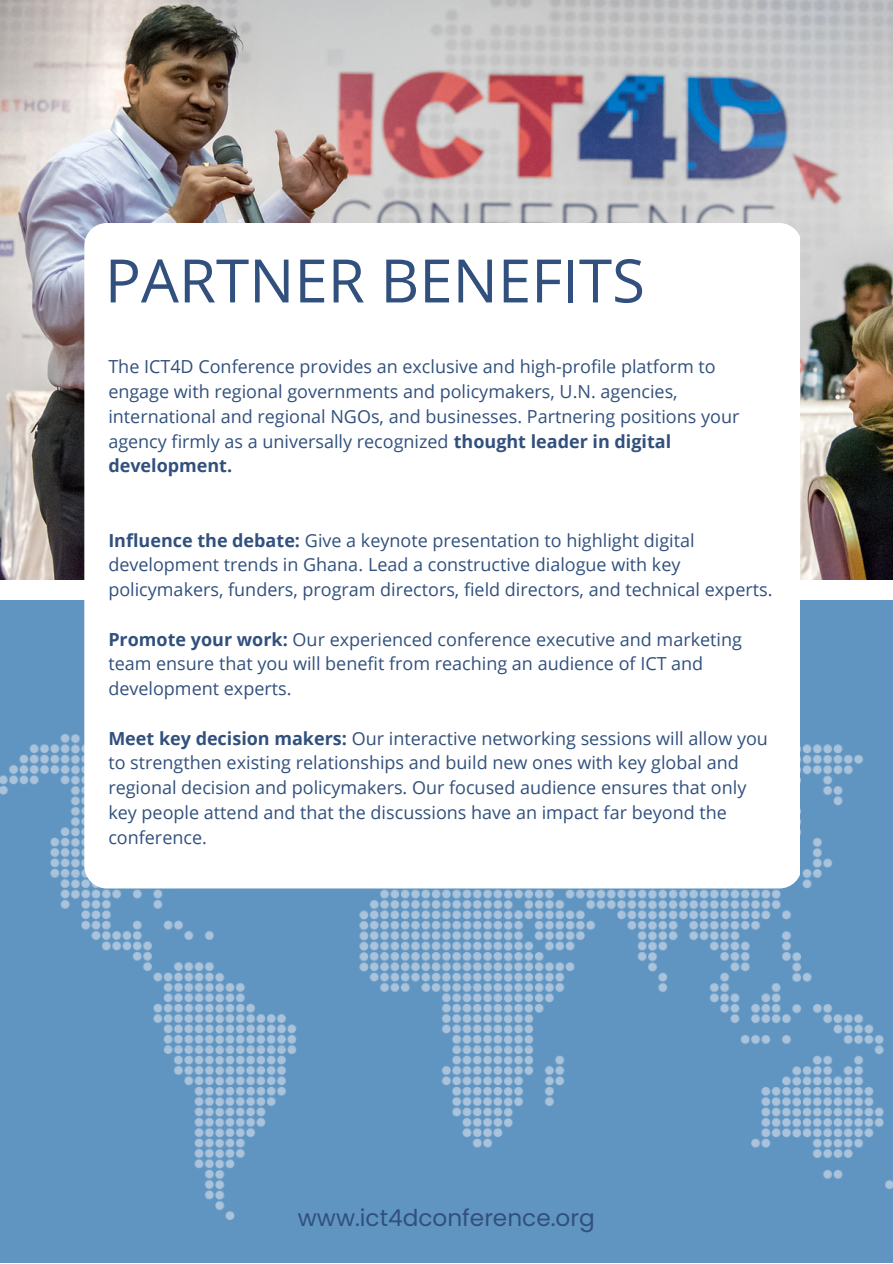
<style>
.page{position:relative;width:893px;height:1264px;background:#fff}
.page>*{position:absolute;margin:0;border:0;box-sizing:border-box;transform-origin:0 0}
.t1{font:60px "Open Sans";color:#31507d}
.t2{font:23.25px "Poppins";color:#31507d}
.t3{font:18px/24.8px "Open Sans";color:#31507d}
.s1{font-weight:700}
</style>
<div class="page">
<div style="left:0;top:0;width:892px;height:1262px;background:#6095c2"></div>
<div style="left:0;top:579px;width:892px;height:21px;background:#fff"></div>
<img style="left:0;top:0;width:892px;height:579px">
<img style="left:0;top:703px;width:892px;height:516px">
<div style="left:84px;top:223px;width:715px;height:665px;background:#fff"></div>
<h1 class="t1" style="left:105px;top:238px;width:541px">PARTNER BENEFITS</h1>
<p class="t3" style="left:108px;top:354px;width:632px">The ICT4D Conference provides an exclusive and high-profile platform to engage with regional governments and policymakers, U.N. agencies, international and regional NGOs, and businesses. Partnering positions your agency firmly as a universally recognized <span class="s1">thought leader in digital development.</span></p>
<p class="t3" style="left:108px;top:527px;width:665px"><span class="s1">Influence the debate:</span> Give a keynote presentation to highlight digital development trends in Ghana. Lead a constructive dialogue with key policymakers, funders, program directors, field directors, and technical experts.</p>
<p class="t3" style="left:108px;top:626px;width:635px"><span class="s1">Promote your work:</span> Our experienced conference executive and marketing team ensure that you will benefit from reaching an audience of ICT and development experts.</p>
<p class="t3" style="left:108px;top:725px;width:661px"><span class="s1">Meet key decision makers:</span> Our interactive networking sessions will allow you to strengthen existing relationships and build new ones with key global and regional decision and policymakers. Our focused audience ensures that only key people attend and that the discussions have an impact far beyond the conference.</p>
<p class="t2" style="left:298px;top:1201px;width:298px">www.ict4dconference.org</p>
</div>
